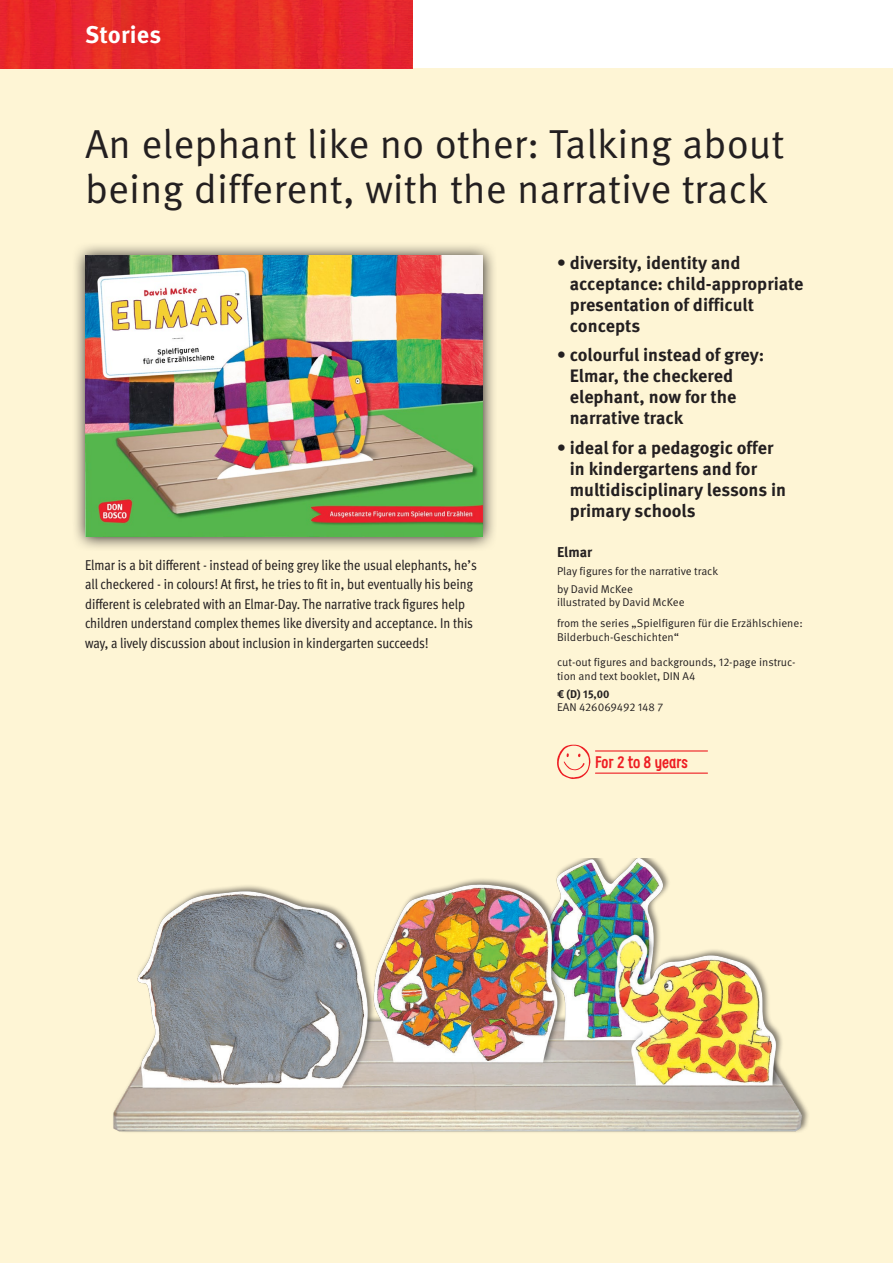
<style>
.page{position:relative;width:893px;height:1263px;background:#fff}
.page>*{position:absolute;margin:0;border:0;box-sizing:border-box;transform-origin:0 0}
.Headline{font:40.5px/45px "Meta OT Norm";color:#231f20}
.t1{font:700 24px "Meta OT";letter-spacing:.01em;color:#fff}
.t2{font:700 18px/21px "Meta OT";color:#231f20}
.t3{font:700 16.5px "Supernettcn";color:#ee1d23}
.t4{font:condensed 14.25px/19.5px "Meta OT";color:#231f20}
.Titel{font:700 14.25px "Meta OT";color:#231f20}
.Reihe{font:11.25px/13.5px "Meta OT Norm";color:#231f20}
.Ausstattung{font:11.25px/13.5px "Meta OT Norm";color:#231f20}
.Autor{font:11.25px "Meta OT Norm";letter-spacing:-.005em;color:#231f20}
.Untertitel{font:11.25px "Meta OT Norm";letter-spacing:-.005em;color:#231f20}
.ISBN{font:11.25px "Meta OT Norm";letter-spacing:-.005em;color:#231f20}
.Preis{font:700 11.25px "Meta OT";color:#231f20}
</style>
<div class="page">
<div style="left:0;top:68px;width:893px;height:1195px;background:#fef5d5"></div>
<img style="left:0;top:0;width:412px;height:68px">
<svg style="left:75px;top:245px;width:419px;height:303px;background:#c8c3a8"></svg>
<img style="left:85px;top:255px;width:398px;height:281px">
<svg style="left:557px;top:744px;width:33px;height:35px"></svg>
<hr style="left:595px;top:750px;width:112px;height:1px;background:#ee1d23">
<hr style="left:595px;top:772px;width:112px;height:2px;background:#ee1d23">
<img style="left:113px;top:858px;width:696px;height:274px">
<h2 class="t1" style="left:85px;top:19px;width:78px">Stories</h2>
<p class="Headline" style="left:85px;top:122px;width:701px">An elephant like no other: Talking about being different, with the narrative track</p>
<p class="t4" style="left:85px;top:555px;width:393px">Elmar is a bit different - instead of being grey like the usual elephants, he’s all checkered - in colours! At first, he tries to fit in, but eventually his being different is celebrated with an Elmar-Day. The narrative track figures help children understand complex themes like diversity and acceptance. In this way, a lively discussion about inclusion in kindergarten succeeds!</p>
<p class="t2" style="left:570px;top:252px;width:235px;text-indent:-13px">• diversity, identity and acceptance: child-appropriate presentation of difficult concepts</p>
<p class="t2" style="left:570px;top:345px;width:196px;text-indent:-13px">• colourful instead of grey:<br>Elmar, the checkered elephant, now for the narrative track</p>
<p class="t2" style="left:570px;top:437px;width:218px;text-indent:-13px">• ideal for a pedagogic offer in kindergartens and for multidisciplinary lessons in primary schools</p>
<p class="Titel" style="left:557px;top:543px;width:37px">Elmar</p>
<p class="Untertitel" style="left:557px;top:564px;width:163px">Play figures for the narrative track</p>
<p class="Autor" style="left:557px;top:582px;width:77px">by David McKee</p>
<p class="Autor" style="left:557px;top:596px;width:129px">illustrated by David McKee</p>
<p class="Reihe" style="left:557px;top:617px;width:247px">from the series „Spielfiguren für die Erzählschiene:<br>Bilderbuch-Geschichten“</p>
<p class="Ausstattung" style="left:557px;top:656px;width:240px">cut-out figures and backgrounds, 12-page instruc&shy;tion and text booklet, DIN A4</p>
<p class="Preis" style="left:557px;top:686px;width:54px">€ (D) 15,00</p>
<p class="ISBN" style="left:557px;top:700px;width:108px">EAN 426069492 148 7</p>
<p class="t3" style="left:595px;top:751px;width:94px">For 2 to 8 years</p>
</div>
